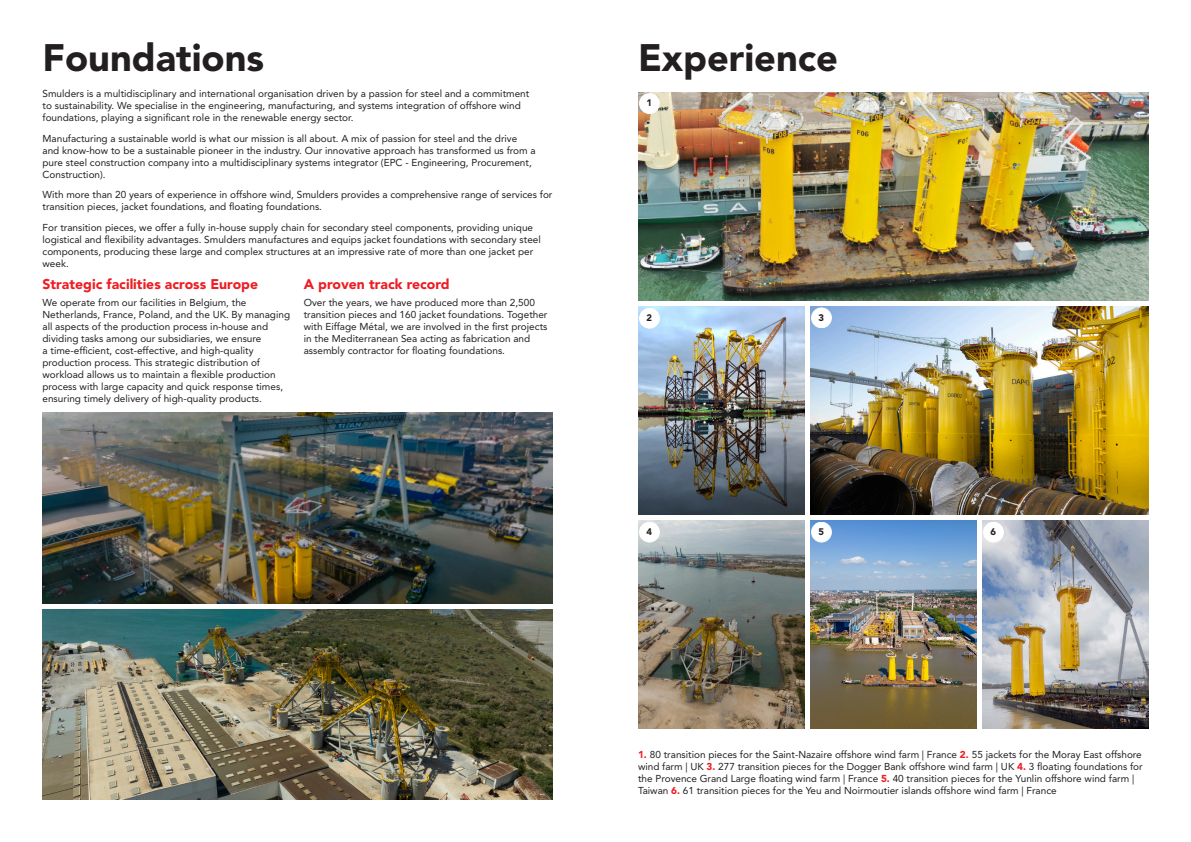
<style>
.page{position:relative;width:1191px;height:842px;background:#fff}
.page>*{position:absolute;margin:0;border:0;box-sizing:border-box;transform-origin:0 0}
.Titel_zwart{font:900 38px "Avenir LT Std";color:#231f20}
._03_Heading_3{font:900 14px "Avenir LT Std";color:#ee1d23}
.t1{font:900 10.2px "Avenir LT Std";color:#231f20}
.Body{font:10px/12px "Avenir LT Std";color:#231f20}
._00_body{font:10px/12px "Avenir LT Std";color:#231f20}
.t2{font:900 9.5px "Avenir LT Std";color:#231f20}
.s1{font-weight:900;color:#ee1d23}
</style>
<div class="page">
<img style="left:43px;top:413px;width:510px;height:190px">
<img style="left:43px;top:609px;width:510px;height:191px">
<img style="left:810px;top:521px;width:166px;height:208px">
<img style="left:810px;top:306px;width:338px;height:208px">
<img style="left:638px;top:306px;width:166px;height:208px">
<img style="left:638px;top:92px;width:510px;height:208px">
<img style="left:638px;top:521px;width:166px;height:208px">
<img style="left:982px;top:521px;width:166px;height:208px">
<div style="left:639px;top:94px;width:20px;height:19px;background:#fff;border-radius:50%"></div>
<div style="left:639px;top:94px;width:20px;height:19px;border:1px solid #fff;border-radius:50%"></div>
<div style="left:639px;top:522px;width:20px;height:20px;background:#fff;border-radius:50%"></div>
<div style="left:639px;top:522px;width:20px;height:20px;border:1px solid #fff;border-radius:50%"></div>
<div style="left:811px;top:308px;width:20px;height:20px;background:#fff;border-radius:50%"></div>
<div style="left:811px;top:308px;width:20px;height:20px;border:1px solid #fff;border-radius:50%"></div>
<div style="left:639px;top:308px;width:20px;height:20px;background:#fff;border-radius:50%"></div>
<div style="left:639px;top:308px;width:20px;height:20px;border:1px solid #fff;border-radius:50%"></div>
<div style="left:811px;top:522px;width:20px;height:20px;background:#fff;border-radius:50%"></div>
<div style="left:811px;top:522px;width:20px;height:20px;border:1px solid #fff;border-radius:50%"></div>
<div style="left:983px;top:522px;width:20px;height:20px;background:#fff;border-radius:50%"></div>
<div style="left:983px;top:522px;width:20px;height:20px;border:1px solid #fff;border-radius:50%"></div>
<p class="Titel_zwart" style="left:43px;top:35px;width:223px">Foundations</p>
<p class="Body" style="left:43px;top:88px;width:488px">Smulders is a multidisciplinary and international organisation driven by a passion for steel and a commitment to sustainability. We specialise in the engineering, manufacturing, and systems integration of offshore wind foundations, playing a significant role in the renewable energy sector.</p>
<p class="Body" style="left:43px;top:133px;width:494px">Manufacturing a sustainable world is what our mission is all about. A mix of passion for steel and the drive and know-how to be a sustainable pioneer in the industry. Our innovative approach has transformed us from a pure steel construction company into a multidisciplinary systems integrator (EPC - Engineering, Procurement, Construction).</p>
<p class="Body" style="left:43px;top:189px;width:511px">With more than 20 years of experience in offshore wind, Smulders provides a comprehensive range of services for transition pieces, jacket foundations, and floating foundations.</p>
<p class="Body" style="left:43px;top:222px;width:500px">For transition pieces, we offer a fully in-house supply chain for secondary steel components, providing unique logistical and flexibility advantages. Smulders manufactures and equips jacket foundations with secondary steel components, producing these large and complex structures at an impressive rate of more than one jacket per week.</p>
<p class="_03_Heading_3" style="left:43px;top:276px;width:217px">Strategic facilities across Europe</p>
<p class="Body" style="left:43px;top:296px;width:249px">We operate from our facilities in Belgium, the Netherlands, France, Poland, and the UK. By managing all aspects of the production process in-house and dividing tasks among our subsidiaries, we ensure<br>a time-efficient, cost-effective, and high-quality production process. This strategic distribution of workload allows us to maintain a flexible production process with large capacity and quick response times, ensuring timely delivery of high-quality products.</p>
<p class="_03_Heading_3" style="left:304px;top:276px;width:147px">A proven track record</p>
<p class="Body" style="left:304px;top:296px;width:245px">Over the years, we have produced more than 2,500 transition pieces and 160 jacket foundations. Together with Eiffage Métal, we are involved in the first projects in the Mediterranean Sea acting as fabrication and assembly contractor for floating foundations.</p>
<p class="Titel_zwart" style="left:638px;top:35px;width:201px">Experience</p>
<p class="t2" style="left:646px;top:97px;width:7px">1</p>
<p class="t2" style="left:646px;top:312px;width:7px">2</p>
<p class="t2" style="left:818px;top:312px;width:7px">3</p>
<p class="t2" style="left:646px;top:526px;width:7px">4</p>
<p class="t1" style="left:646px;top:527px;width:8px">6</p>
<p class="t1" style="left:646px;top:527px;width:8px">5</p>
<p class="t2" style="left:818px;top:526px;width:7px">5</p>
<p class="t2" style="left:990px;top:526px;width:7px">6</p>
<p class="_00_body" style="left:638px;top:748px;width:506px"><span class="s1">1.</span> 80 transition pieces for the Saint-Nazaire offshore wind farm | France <span class="s1">2.</span> 55 jackets for the Moray East offshore wind farm | UK <span class="s1">3.</span> 277 transition pieces for the Dogger Bank offshore wind farm | UK <span class="s1">4.</span> 3 floating foundations for the Provence Grand Large floating wind farm | France <span class="s1">5.</span> 40 transition pieces for the Yunlin offshore wind farm | Taiwan <span class="s1">6.</span> 61 transition pieces for the Yeu and Noirmoutier islands offshore wind farm | France</p>
</div>
